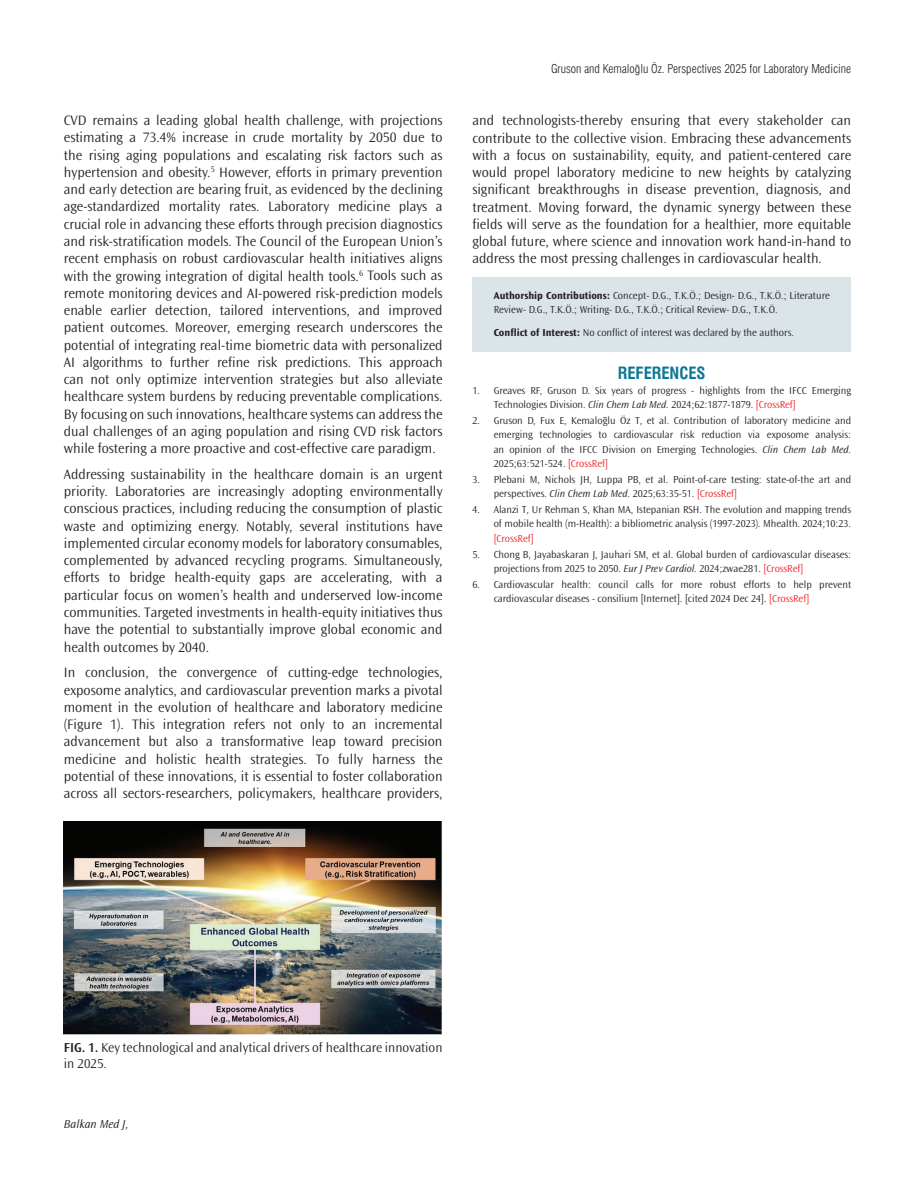
<style>
.page{position:relative;width:915px;height:1191px;background:#fff}
.page>*{position:absolute;margin:0;border:0;box-sizing:border-box;transform-origin:0 0}
.t1{font:16.5px "Swiss Condensed Bold Tr";color:#0c7695}
.t2{font:300 14.25px/17.2px "Ocean Sans Std";color:#231f20;text-align:justify}
.t3{font:300 13.5px/16.5px "Ocean Sans Std";color:#231f20}
.t4{font:12px "Swiss Condensed Light Tr";color:#231f20}
.t5{font:italic 300 12px "Ocean Sans Std";color:#231f20}
.t6{font:300 10.5px/14.2px "Ocean Sans Std";color:#231f20}
.t7{font:300 10.5px "Ocean Sans Std";color:#ee1f23}
.s1{font-weight:700}
.s2{font-style:italic}
.s3{color:#ee1f23}
.s4{font-weight:600}
</style>
<div class="page">
<div style="left:472px;top:277px;width:378px;height:74px;background:#dae4e9"></div>
<img style="left:64px;top:821px;width:378px;height:213px">
<p class="t2" style="left:64px;top:112px;width:380px">CVD remains a leading global health challenge, with projections estimating a 73.4% increase in crude mortality by 2050 due to the rising aging populations and escalating risk factors such as hypertension and obesity.<sup>5</sup> However, efforts in primary prevention and early detection are bearing fruit, as evidenced by the declining age-standardized mortality rates. Laboratory medicine plays a crucial role in advancing these efforts through precision diagnostics and risk-stratification models. The Council of the European Union’s recent emphasis on robust cardiovascular health initiatives aligns with the growing integration of digital health tools.<sup>6</sup> Tools such as remote monitoring devices and AI-powered risk-prediction models enable earlier detection, tailored interventions, and improved patient outcomes. Moreover, emerging research underscores the potential of integrating real-time biometric data with personalized AI algorithms to further refine risk predictions. This approach can not only optimize intervention strategies but also alleviate healthcare system burdens by reducing preventable complications.<br>By focusing on such innovations, healthcare systems can address the dual challenges of an aging population and rising CVD risk factors while fostering a more proactive and cost-effective care paradigm.</p>
<p class="t2" style="left:64px;top:466px;width:380px">Addressing sustainability in the healthcare domain is an urgent priority. Laboratories are increasingly adopting environmentally conscious practices, including reducing the consumption of plastic waste and optimizing energy. Notably, several institutions have implemented circular economy models for laboratory consumables, complemented by advanced recycling programs. Simultaneously, efforts to bridge health-equity gaps are accelerating, with a particular focus on women’s health and underserved low-income communities. Targeted investments in health-equity initiatives thus have the potential to substantially improve global economic and health outcomes by 2040.</p>
<p class="t2" style="left:64px;top:664px;width:380px">In conclusion, the convergence of cutting-edge technologies, exposome analytics, and cardiovascular prevention marks a pivotal moment in the evolution of healthcare and laboratory medicine (Figure 1). This integration refers not only to an incremental advancement but also a transformative leap toward precision medicine and holistic health strategies. To fully harness the potential of these innovations, it is essential to foster collaboration across all sectors-researchers, policymakers, healthcare providers,</p>
<p class="t4" style="left:551px;top:61px;width:301px">Gruson and Kemaloğlu Öz. Perspectives 2025 for Laboratory Medicine</p>
<p class="t2" style="left:472px;top:112px;width:380px">and technologists-thereby ensuring that every stakeholder can contribute to the collective vision. Embracing these advancements with a focus on sustainability, equity, and patient-centered care would propel laboratory medicine to new heights by catalyzing significant breakthroughs in disease prevention, diagnosis, and treatment. Moving forward, the dynamic synergy between these fields will serve as the foundation for a healthier, more equitable global future, where science and innovation work hand-in-hand to address the most pressing challenges in cardiovascular health.</p>
<p class="t6" style="left:493px;top:288px;width:337px"><span class="s1">Authorship Contributions:</span> Concept- D.G., T.K.Ö.; Design- D.G., T.K.Ö.; Literature<br>Review- D.G., T.K.Ö.; Writing- D.G., T.K.Ö.; Critical Review- D.G., T.K.Ö.</p>
<p class="t6" style="left:493px;top:325px;width:301px"><span class="s1">Conflict of Interest:</span> No conflict of interest was declared by the authors.</p>
<p class="t1" style="left:617px;top:363px;width:89px">REFERENCES</p>
<p class="t6" style="left:493px;top:383px;width:359px;text-indent:-21px">1. Greaves RF, Gruson D. Six years of progress - highlights from the IFCC Emerging<br>Technologies Division. <span class="s2">Clin Chem Lab Med.</span> 2024;62:1877-1879. <span class="s3">[CrossRef]</span></p>
<p class="t6" style="left:493px;top:414px;width:359px;text-align:justify;text-indent:-21px">2. Gruson D, Fux E, Kemaloğlu Öz T, et al. Contribution of laboratory medicine and emerging technologies to cardiovascular risk reduction via exposome analysis: an opinion of the IFCC Division on Emerging Technologies. <span class="s2">Clin Chem Lab Med.<br></span>2025;63:521-524. <span class="s3">[CrossRef]</span></p>
<p class="t6" style="left:493px;top:472px;width:359px;text-indent:-21px">3. Plebani M, Nichols JH, Luppa PB, et al. Point-of-care testing: state-of-the art and perspectives. <span class="s2">Clin Chem Lab Med.</span> 2025;63:35-51. <span class="s3">[CrossRef]</span></p>
<p class="t6" style="left:472px;top:502px;width:380px;text-align:right">4. Alanzi T, Ur Rehman S, Khan MA, Istepanian RSH. The evolution and mapping trends of mobile health (m-Health): a bibliometric analysis (1997-2023). Mhealth. 2024;10:23.</p>
<p class="t7" style="left:493px;top:532px;width:42px">[CrossRef]</p>
<p class="t6" style="left:493px;top:547px;width:359px;text-indent:-21px">5. Chong B, Jayabaskaran J, Jauhari SM, et al. Global burden of cardiovascular diseases: projections from 2025 to 2050. <span class="s2">Eur J Prev Cardiol.</span> 2024;zwae281. <span class="s3">[CrossRef]</span></p>
<p class="t6" style="left:493px;top:577px;width:359px;text-indent:-21px">6. Cardiovascular health: council calls for more robust efforts to help prevent cardiovascular diseases - consilium [Internet]. [cited 2024 Dec 24]. <span class="s3">[CrossRef]</span></p>
<p class="t3" style="left:64px;top:1039px;width:380px"><span class="s4">FIG. 1.</span> Key technological and analytical drivers of healthcare innovation in 2025.</p>
<p class="t5" style="left:64px;top:1117px;width:66px">Balkan Med J,</p>
</div>
